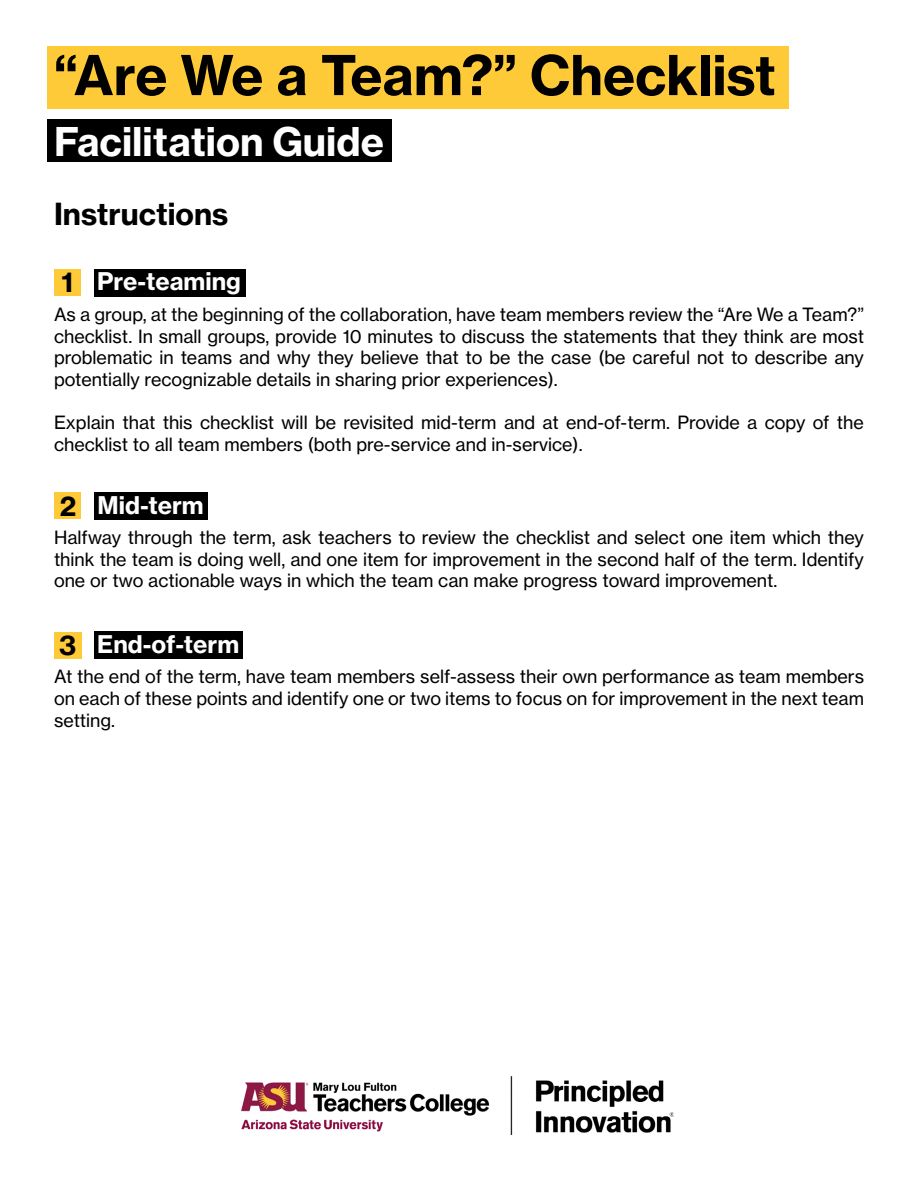
<style>
.page{position:relative;width:918px;height:1188px;background:#fff}
.page>*{position:absolute;margin:0;border:0;box-sizing:border-box;transform-origin:0 0}
.t1{font:54px "N Haas Grotesk TX Pro 75 Bd";color:#000}
.t2{font:39px "N Haas Grotesk TX Pro 75 Bd";color:#fff}
.t3{font:30px "N Haas Grotesk TX Pro 75 Bd";color:#000}
.t4{font:27px "N Haas Grotesk TX Pro 75 Bd";color:#000}
.t5{font:24px "N Haas Grotesk TX Pro 75 Bd";color:#fff}
.t6{font:18px/21.6px "N Haas Grotesk TX Pro 55 Rg";color:#000;text-align:justify}
</style>
<div class="page">
<div style="left:47px;top:46px;width:741px;height:62px;background:#ffca38"></div>
<div style="left:47px;top:120px;width:345px;height:42px;background:#000"></div>
<div style="left:94px;top:269px;width:151px;height:27px;background:#000"></div>
<div style="left:94px;top:492px;width:114px;height:27px;background:#000"></div>
<div style="left:94px;top:632px;width:149px;height:27px;background:#000"></div>
<div style="left:54px;top:269px;width:27px;height:27px;background:#ffca38"></div>
<div style="left:54px;top:492px;width:27px;height:27px;background:#ffca38"></div>
<div style="left:54px;top:632px;width:27px;height:27px;background:#ffca38"></div>
<img style="left:242px;top:1077px;width:432px;height:58px">
<h1 class="t1" style="left:54px;top:41px;width:723px">“Are We a Team?” Checklist</h1>
<h2 class="t2" style="left:54px;top:117px;width:332px">Facilitation Guide</h2>
<h3 class="t3" style="left:54px;top:195px;width:176px">Instructions</h3>
<h3 class="t4" style="left:62px;top:265px;width:13px">1</h3>
<h3 class="t5" style="left:97px;top:266px;width:145px">Pre-teaming</h3>
<p class="t6" style="left:54px;top:304px;width:812px">As a group, at the beginning of the collaboration, have team members review the “Are We a Team?” checklist. In small groups, provide 10 minutes to discuss the statements that they think are most problematic in teams and why they believe that to be the case (be careful not to describe any potentially recognizable details in sharing prior experiences).</p>
<p class="t6" style="left:54px;top:412px;width:811px">Explain that this checklist will be revisited mid-term and at end-of-term. Provide a copy of the checklist to all team members (both pre-service and in-service).</p>
<h3 class="t4" style="left:60px;top:489px;width:18px">2</h3>
<h3 class="t5" style="left:98px;top:490px;width:108px">Mid-term</h3>
<p class="t6" style="left:54px;top:527px;width:812px">Halfway through the term, ask teachers to review the checklist and select one item which they think the team is doing well, and one item for improvement in the second half of the term. Identify one or two actionable ways in which the team can make progress toward improvement.</p>
<h3 class="t4" style="left:59px;top:628px;width:19px">3</h3>
<h3 class="t5" style="left:97px;top:629px;width:143px">End-of-term</h3>
<p class="t6" style="left:54px;top:666px;width:812px">At the end of the term, have team members self-assess their own performance as team members on each of these points and identify one or two items to focus on for improvement in the next team setting.</p>
</div>
